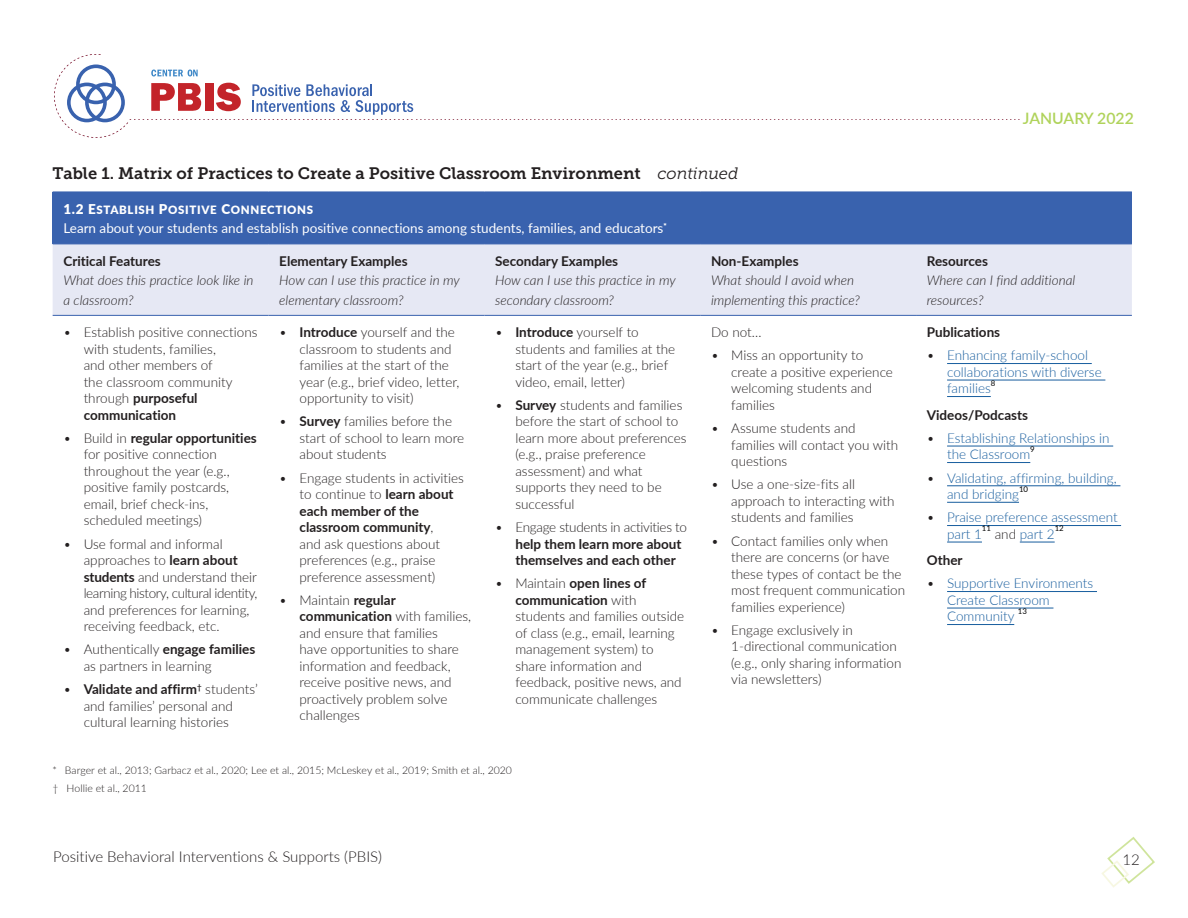
<style>
.page{position:relative;width:1188px;height:918px;background:#fff}
.page>*{position:absolute;margin:0;border:0;box-sizing:border-box;transform-origin:0 0}
.Paragraph_Style_3{font:16.5px "Museo Slab 700";color:#231f20}
.t1{font:600 15.75px "Lato";color:#b0d35b}
.t2{font:300 15px "Lato";color:#231f20}
.Table_copy{font:300 13.5px/16.5px "Lato";color:#231f20}
.t3{font:300 13.5px/16.5px "Lato";color:#175d9e}
.Table_copy-2{font:italic 300 13.5px/19.5px "Lato";color:#231f20}
.Table_copy-3{font:700 13.5px/16.5px "Lato";color:#231f20}
.Table_Head{font:13.5px "Lato";color:#fff}
.Table_Subhead{font:700 13.5px "Lato";color:#231f20}
.Table_subtitle{font:11.55px "Lato Black SC850";letter-spacing:.06em;color:#fff}
.footnote{font:300 10.5px "Lato";color:#231f20}
.t4{font:7.8px "Lato";color:#000}
.s1{font-family:"Museo Slab 300";font-style:italic}
.s2{font-size:13.5px}
.s3{font-weight:700}
.s4{font-weight:300}
.s5{color:#231f20}
</style>
<div class="page">
<svg style="left:1101px;top:837px;width:54px;height:51px"></svg>
<svg style="left:54px;top:54px;width:966px;height:84px"></svg>
<div style="left:53px;top:192px;width:1079px;height:52px;background:#3962ae"></div>
<div style="left:53px;top:245px;width:1079px;height:70px;background:#e6e8f4"></div>
<hr style="left:53px;top:244px;width:216px;height:1px;background:#3962ae">
<hr style="left:269px;top:244px;width:215px;height:1px;background:#3962ae">
<hr style="left:484px;top:244px;width:216px;height:1px;background:#3962ae">
<hr style="left:700px;top:244px;width:216px;height:1px;background:#3962ae">
<hr style="left:916px;top:244px;width:216px;height:1px;background:#3962ae">
<hr style="left:53px;top:315px;width:216px;height:1px;background:#3962ae">
<hr style="left:269px;top:315px;width:215px;height:1px;background:#3962ae">
<hr style="left:484px;top:315px;width:216px;height:1px;background:#3962ae">
<hr style="left:700px;top:315px;width:216px;height:1px;background:#3962ae">
<hr style="left:916px;top:315px;width:216px;height:1px;background:#3962ae">
<hr style="left:947px;top:363px;width:145px;height:1px;background:#175d9e">
<hr style="left:947px;top:380px;width:158px;height:1px;background:#175d9e">
<hr style="left:947px;top:396px;width:44px;height:1px;background:#175d9e">
<hr style="left:947px;top:446px;width:166px;height:1px;background:#175d9e">
<hr style="left:947px;top:462px;width:83px;height:1px;background:#175d9e">
<hr style="left:947px;top:486px;width:173px;height:1px;background:#175d9e">
<hr style="left:947px;top:502px;width:72px;height:1px;background:#175d9e">
<hr style="left:947px;top:525px;width:174px;height:1px;background:#175d9e">
<hr style="left:947px;top:542px;width:35px;height:1px;background:#175d9e">
<hr style="left:1020px;top:542px;width:35px;height:1px;background:#175d9e">
<hr style="left:947px;top:591px;width:150px;height:1px;background:#175d9e">
<hr style="left:947px;top:608px;width:106px;height:1px;background:#175d9e">
<hr style="left:947px;top:624px;width:67px;height:1px;background:#175d9e">
<p class="Paragraph_Style_3" style="left:53px;top:164px;width:687px">Table 1. Matrix of Practices to Create a Positive Classroom Environment <span class="s1">continued</span></p>
<p class="Table_subtitle" style="left:63px;top:201px;width:251px"><span class="s2">1.2 E</span>STABLISH <span class="s2">P</span>OSITIVE <span class="s2">C</span>ONNECTIONS</p>
<p class="Table_Head" style="left:63px;top:219px;width:605px">Learn about your students and establish positive connections among students, families, and educators<sup>*</sup></p>
<p class="Table_copy-3" style="left:63px;top:252px;width:99px">Critical Features</p>
<p class="Table_copy-2" style="left:63px;top:270px;width:192px">What does this practice look like in a classroom?</p>
<p class="Table_copy-3" style="left:279px;top:252px;width:130px">Elementary Examples</p>
<p class="Table_copy-2" style="left:279px;top:270px;width:182px">How can I use this practice in my elementary classroom?</p>
<p class="Table_copy-3" style="left:495px;top:252px;width:125px">Secondary Examples</p>
<p class="Table_copy-2" style="left:495px;top:270px;width:182px">How can I use this practice in my secondary classroom?</p>
<p class="Table_copy-3" style="left:711px;top:252px;width:89px">Non-Examples</p>
<p class="Table_copy-2" style="left:711px;top:270px;width:151px">What should I avoid when implementing this practice?</p>
<p class="Table_copy" style="left:84px;top:323px;width:175px;text-indent:-20px">• Establish positive connections with students, families,<br>and other members of<br>the classroom community through <span class="s3">purposeful communication</span></p>
<p class="Table_copy" style="left:84px;top:429px;width:175px;text-indent:-20px">• Build in <span class="s3">regular opportunities </span>for positive connection throughout the year (e.g., positive family postcards, email, brief check-ins, scheduled meetings)</p>
<p class="Table_copy" style="left:84px;top:535px;width:175px;text-indent:-20px">• Use formal and informal approaches to <span class="s3">learn about students</span> and understand their learning history, cultural identity, and preferences for learning, receiving feedback, etc.</p>
<p class="Table_copy" style="left:84px;top:641px;width:173px;text-indent:-20px">• Authentically <span class="s3">engage families </span>as partners in learning</p>
<p class="Table_copy" style="left:84px;top:680px;width:176px;text-indent:-20px">• <span class="s3">Validate and affirm</span><sup>†</sup> students’ and families’ personal and cultural learning histories</p>
<p class="Table_copy" style="left:300px;top:323px;width:162px;text-indent:-20px">• <span class="s3">Introduce</span> yourself and the classroom to students and families at the start of the year (e.g., brief video, letter, opportunity to visit)</p>
<p class="Table_copy" style="left:300px;top:413px;width:166px;text-indent:-20px">• <span class="s3">Survey</span> families before the start of school to learn more about students</p>
<p class="Table_copy" style="left:300px;top:469px;width:166px;text-indent:-20px">• Engage students in activities to continue to <span class="s3">learn about each member of the classroom community</span>,<br>and ask questions about preferences (e.g., praise preference assessment)</p>
<p class="Table_copy" style="left:300px;top:591px;width:173px;text-indent:-20px">• Maintain <span class="s3">regular communication</span> with families, and ensure that families<br>have opportunities to share information and feedback, receive positive news, and proactively problem solve challenges</p>
<p class="Table_copy" style="left:515px;top:323px;width:161px;text-indent:-20px">• <span class="s3">Introduce</span> yourself to students and families at the start of the year (e.g., brief video, email, letter)</p>
<p class="Table_copy" style="left:515px;top:396px;width:173px;text-indent:-20px">• <span class="s3">Survey</span> students and families before the start of school to learn more about preferences (e.g., praise preference assessment) and what supports they need to be successful</p>
<p class="Table_copy-3" style="left:515px;top:518px;width:173px;text-indent:-20px"><span class="s4">• Engage students in activities to </span>help them learn more about themselves and each other</p>
<p class="Table_copy" style="left:515px;top:575px;width:170px;text-indent:-20px">• Maintain <span class="s3">open lines of communication</span> with students and families outside of class (e.g., email, learning management system) to share information and feedback, positive news, and communicate challenges</p>
<p class="footnote" style="left:53px;top:763px;width:461px">* Barger et al., 2013; Garbacz et al., 2020; Lee et al., 2015; McLeskey et al., 2019; Smith et al., 2020</p>
<p class="footnote" style="left:53px;top:781px;width:96px">† Hollie et al., 2011</p>
<p class="Table_copy" style="left:711px;top:323px;width:52px">Do not…</p>
<p class="Table_copy" style="left:731px;top:347px;width:163px;text-indent:-20px">• Miss an opportunity to create a positive experience welcoming students and families</p>
<p class="Table_copy" style="left:731px;top:419px;width:168px;text-indent:-20px">• Assume students and families will contact you with questions</p>
<p class="Table_copy" style="left:731px;top:476px;width:165px;text-indent:-20px">• Use a one-size-fits all approach to interacting with students and families</p>
<p class="Table_copy" style="left:731px;top:532px;width:175px;text-indent:-20px">• Contact families only when there are concerns (or have these types of contact be the most frequent communication families experience)</p>
<p class="Table_copy" style="left:731px;top:621px;width:172px;text-indent:-20px">• Engage exclusively in<br>1-directional communication (e.g., only sharing information via newsletters)</p>
<p class="t1" style="left:1023px;top:107px;width:113px">JANUARY 2022</p>
<p class="Table_copy-3" style="left:927px;top:252px;width:63px">Resources</p>
<p class="Table_copy-2" style="left:927px;top:270px;width:150px">Where can I find additional resources?</p>
<p class="Table_Subhead" style="left:927px;top:322px;width:75px">Publications</p>
<p class="t3" style="left:947px;top:347px;width:156px;text-indent:-20px"><span class="s5">•</span> Enhancing family-school collaborations with diverse families</p>
<p class="t4" style="left:991px;top:377px;width:6px">8</p>
<p class="Table_Subhead" style="left:927px;top:405px;width:103px">Videos/Podcasts</p>
<p class="t3" style="left:947px;top:429px;width:164px;text-indent:-20px"><span class="s5">•</span> Establishing Relationships in the Classroom</p>
<p class="t4" style="left:1030px;top:443px;width:6px">9</p>
<p class="t3" style="left:947px;top:469px;width:171px;text-indent:-20px"><span class="s5">•</span> Validating, affirming, building, and bridging</p>
<p class="t4" style="left:1019px;top:483px;width:11px">10</p>
<p class="t3" style="left:947px;top:509px;width:172px;text-indent:-20px"><span class="s5">•</span> Praise preference assessment part 1</p>
<p class="t4" style="left:1055px;top:523px;width:11px">12</p>
<p class="t4" style="left:982px;top:523px;width:11px">11</p>
<p class="t3" style="left:995px;top:525px;width:61px"><span class="s5">and</span> part 2</p>
<p class="Table_Subhead" style="left:927px;top:550px;width:37px">Other</p>
<p class="t3" style="left:947px;top:575px;width:148px;text-indent:-20px"><span class="s5">•</span> Supportive Environments<br>Create Classroom<br>Community</p>
<p class="t4" style="left:1018px;top:605px;width:11px">13</p>
<p class="t2" style="left:53px;top:846px;width:330px">Positive Behavioral Interventions &amp; Supports (PBIS)</p>
<p class="t2" style="left:1123px;top:849px;width:19px">12</p>
</div>
